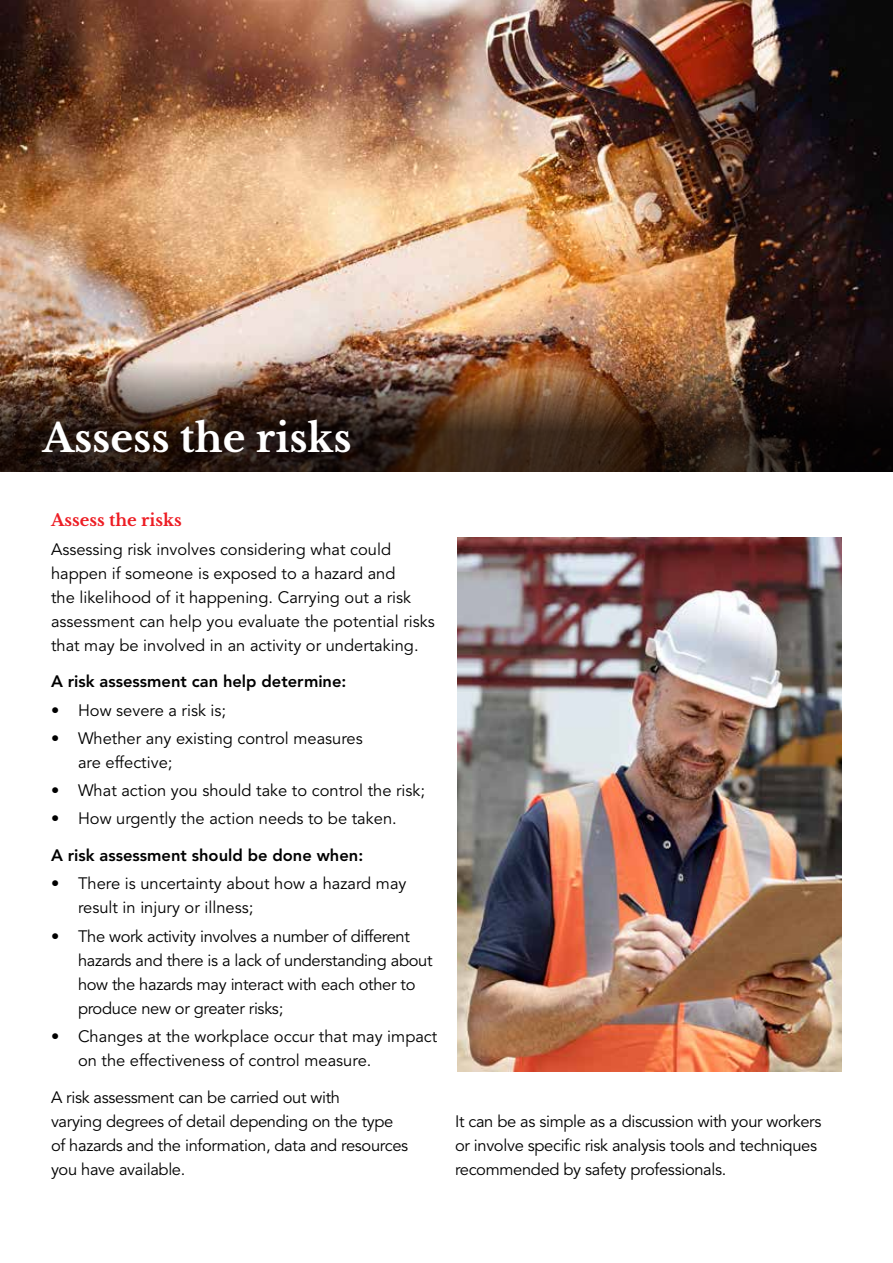
<style>
.page{position:relative;width:893px;height:1263px;background:#fff}
.page>*{position:absolute;margin:0;border:0;box-sizing:border-box;transform-origin:0 0}
.t1{font:700 39px "Libre Baskerville";color:#fff}
.t2{font:16.5px/24px "Avenir LT Std";color:#000}
.t3{font:16.5px/24px "Avenir LT Std";letter-spacing:-.02em;color:#000}
.t4{font:800 16.5px "Avenir LT Std";color:#000}
.t5{font:700 16.5px "Libre Baskerville";color:#ed1d24}
</style>
<div class="page">
<img style="left:0;top:0;width:893px;height:316px">
<img style="left:0;top:316px;width:893px;height:155px">
<img style="left:457px;top:538px;width:385px;height:533px">
<h1 class="t1" style="left:43px;top:414px;width:311px">Assess the risks</h1>
<p class="t5" style="left:51px;top:510px;width:132px">Assess the risks</p>
<p class="t2" style="left:51px;top:537px;width:385px">Assessing risk involves considering what could happen if someone is exposed to a hazard and<br>the likelihood of it happening. Carrying out a risk assessment can help you evaluate the potential risks that may be involved in an activity or undertaking.</p>
<p class="t4" style="left:51px;top:672px;width:297px">A risk assessment can help determine:</p>
<p class="t2" style="left:51px;top:698px;width:177px">• How severe a risk is;</p>
<p class="t2" style="left:78px;top:727px;width:286px;text-indent:-27px">• Whether any existing control measures are effective;</p>
<p class="t2" style="left:51px;top:779px;width:376px">• What action you should take to control the risk;</p>
<p class="t2" style="left:51px;top:807px;width:347px">• How urgently the action needs to be taken.</p>
<p class="t4" style="left:51px;top:846px;width:314px">A risk assessment should be done when:</p>
<p class="t2" style="left:78px;top:872px;width:330px;text-indent:-27px">• There is uncertainty about how a hazard may result in injury or illness;</p>
<p class="t3" style="left:78px;top:924px;width:356px;text-indent:-27px">• The work activity involves a number of different hazards and there is a lack of understanding about how the hazards may interact with each other to produce new or greater risks;</p>
<p class="t2" style="left:78px;top:1025px;width:361px;text-indent:-27px">• Changes at the workplace occur that may impact on the effectiveness of control measure.</p>
<p class="t3" style="left:51px;top:1085px;width:359px">A risk assessment can be carried out with<br>varying degrees of detail depending on the type of hazards and the information, data and resources you have available.</p>
<p class="t3" style="left:455px;top:1109px;width:368px">It can be as simple as a discussion with your workers or involve specific risk analysis tools and techniques recommended by safety professionals.</p>
</div>
